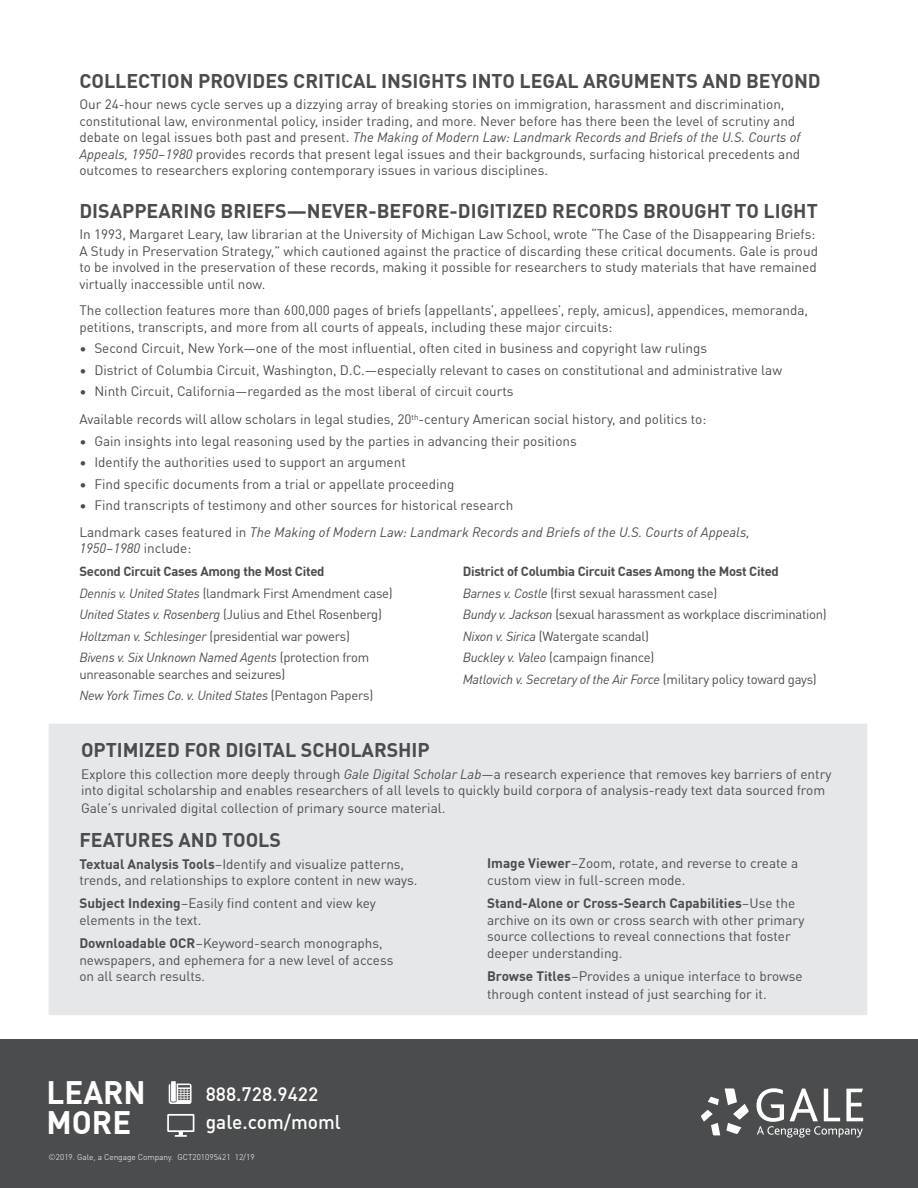
<style>
.page{position:relative;width:918px;height:1188px;background:#fff}
.page>*{position:absolute;margin:0;border:0;box-sizing:border-box;transform-origin:0 0}
.t1{font:700 31.8px/29.7px "DIN Offc";color:#fff}
.t2{font:700 19.5px "DIN Offc";color:#4b4c4d}
.t3{font:500 19.5px "DIN Offc";color:#fff}
.t4{font:500 19.2px "DIN Offc";color:#fff}
.t5{font:13.5px/16.5px "DIN Offc";color:#4b4c4d}
.t6{font:italic 13.5px "DIN Offc";color:#4b4c4d}
.t7{font:13.05px/21.5px "DIN Offc";letter-spacing:-.02em;color:#4b4c4d}
.t8{font:italic 13.05px/21.5px "DIN Offc";letter-spacing:-.02em;color:#4b4c4d}
.t9{font:300 8.25px "DIN Offc";color:#fff}
.s1{font-style:italic}
.s2{font-style:normal}
.s3{font-weight:700;font-style:normal}
.s4{font-weight:700}
</style>
<div class="page">
<div style="left:0;top:1040px;width:918px;height:148px;background:#4b4c4d"></div>
<svg style="left:701px;top:1088px;width:48px;height:47px"></svg>
<svg style="left:756px;top:1088px;width:107px;height:50px"></svg>
<svg style="left:167px;top:1114px;width:27px;height:23px"></svg>
<div style="left:171px;top:1081px;width:5px;height:21px;background:#fff"></div>
<svg style="left:169px;top:1084px;width:23px;height:20px"></svg>
<div style="left:49px;top:724px;width:818px;height:291px;background:#e6e7e9"></div>
<h2 class="t2" style="left:79px;top:68px;width:743px">COLLECTION PROVIDES CRITICAL INSIGHTS INTO LEGAL ARGUMENTS AND BEYOND</h2>
<p class="t5" style="left:79px;top:96px;width:723px">Our 24-hour news cycle serves up a dizzying array of breaking stories on immigration, harassment and discrimination, constitutional law, environmental policy, insider trading, and more. Never before has there been the level of scrutiny and debate on legal issues both past and present. <span class="s1">The Making of Modern Law: Landmark Records and Briefs of the U.S. Courts of Appeals, 1950–1980</span> provides records that present legal issues and their backgrounds, surfacing historical precedents and outcomes to researchers exploring contemporary issues in various disciplines.</p>
<h2 class="t2" style="left:79px;top:198px;width:740px">DISAPPEARING BRIEFS—NEVER-BEFORE-DIGITIZED RECORDS BROUGHT TO LIGHT</h2>
<p class="t5" style="left:79px;top:226px;width:740px">In 1993, Margaret Leary, law librarian at the University of Michigan Law School, wrote “The Case of the Disappearing Briefs:<br>A Study in Preservation Strategy,” which cautioned against the practice of discarding these critical documents. Gale is proud to be involved in the preservation of these records, making it possible for researchers to study materials that have remained virtually inaccessible until now.</p>
<p class="t5" style="left:79px;top:302px;width:730px">The collection features more than 600,000 pages of briefs (appellants’, appellees’, reply, amicus), appendices, memoranda, petitions, transcripts, and more from all courts of appeals, including these major circuits:</p>
<p class="t5" style="left:79px;top:340px;width:629px">• Second Circuit, New York—one of the most influential, often cited in business and copyright law rulings</p>
<p class="t5" style="left:79px;top:362px;width:704px">• District of Columbia Circuit, Washington, D.C.—especially relevant to cases on constitutional and administrative law</p>
<p class="t5" style="left:79px;top:377px;width:629px;line-height:28.2px">• Ninth Circuit, California—regarded as the most liberal of circuit courts<br>Available records will allow scholars in legal studies, 20<sup>th</sup>-century American social history, and politics to:</p>
<p class="t5" style="left:79px;top:433px;width:499px">• Gain insights into legal reasoning used by the parties in advancing their positions</p>
<p class="t5" style="left:79px;top:454px;width:328px">• Identify the authorities used to support an argument</p>
<p class="t5" style="left:79px;top:476px;width:377px">• Find specific documents from a trial or appellate proceeding</p>
<p class="t5" style="left:79px;top:492px;width:672px;line-height:26.4px">• Find transcripts of testimony and other sources for historical research<br>Landmark cases featured in <span class="s1">The Making of Modern Law: Landmark Records and Briefs of the U.S. Courts of Appeals,</span></p>
<p class="t6" style="left:79px;top:540px;width:114px">1950–1980 <span class="s2">include:</span></p>
<p class="t8" style="left:79px;top:561px;width:315px"><span class="s3">Second Circuit Cases Among the Most Cited<br></span>Dennis v. United States <span class="s2">(landmark First Amendment case)<br></span>United States v. Rosenberg <span class="s2">(Julius and Ethel Rosenberg)<br></span>Holtzman v. Schlesinger <span class="s2">(presidential war powers)<br></span>Bivens v. Six Unknown Named Agents <span class="s2">(protection from</span></p>
<p class="t7" style="left:79px;top:663px;width:295px">unreasonable searches and seizures)<br><span class="s1">New York Times Co. v. United States</span> (Pentagon Papers)</p>
<p class="t7" style="left:463px;top:561px;width:366px"><span class="s4">District of Columbia Circuit Cases Among the Most Cited<br></span><span class="s1">Barnes v. Costle</span> (first sexual harassment case)<br><span class="s1">Bundy v. Jackson</span> (sexual harassment as workplace discrimination)<br><span class="s1">Nixon v. Sirica</span> (Watergate scandal)<br><span class="s1">Buckley v. Valeo</span> (campaign finance)<br><span class="s1">Matlovich v. Secretary of the Air Force</span> (military policy toward gays)</p>
<h2 class="t2" style="left:81px;top:737px;width:350px">OPTIMIZED FOR DIGITAL SCHOLARSHIP</h2>
<p class="t5" style="left:81px;top:766px;width:752px">Explore this collection more deeply through <span class="s1">Gale Digital Scholar Lab</span>—a research experience that removes key barriers of entry into digital scholarship and enables researchers of all levels to quickly build corpora of analysis-ready text data sourced from</p>
<p class="t5" style="left:81px;top:800px;width:366px">Gale’s unrivaled digital collection of primary source material.</p>
<h2 class="t2" style="left:79px;top:827px;width:203px">FEATURES AND TOOLS</h2>
<p class="t5" style="left:79px;top:856px;width:340px"><span class="s4">Textual Analysis Tools</span>–Identify and visualize patterns, trends, and relationships to explore content in new ways.</p>
<p class="t5" style="left:79px;top:895px;width:298px"><span class="s4">Subject Indexing</span>–Easily find content and view key elements in the text.</p>
<p class="t5" style="left:79px;top:935px;width:315px"><span class="s4">Downloadable OCR</span>–Keyword-search monographs, newspapers, and ephemera for a new level of access on all search results.</p>
<h1 class="t1" style="left:46px;top:1078px;width:101px">LEARN<br>MORE</h1>
<h3 class="t4" style="left:206px;top:1081px;width:114px">888.728.9422</h3>
<h2 class="t3" style="left:206px;top:1110px;width:137px">gale.com/moml</h2>
<p class="t9" style="left:49px;top:1152px;width:207px">©2019. Gale, a Cengage Company. GCT201095421 12/19</p>
<p class="t5" style="left:487px;top:855px;width:313px"><span class="s4">Image Viewer</span>–Zoom, rotate, and reverse to create a custom view in full-screen mode.</p>
<p class="t5" style="left:487px;top:895px;width:319px"><span class="s4">Stand-Alone or Cross-Search Capabilities</span>–Use the archive on its own or cross search with other primary source collections to reveal connections that foster deeper understanding.</p>
<p class="t5" style="left:487px;top:967px;width:317px;line-height:18px"><span class="s4">Browse Titles</span>–Provides a unique interface to browse through content instead of just searching for it.</p>
</div>
